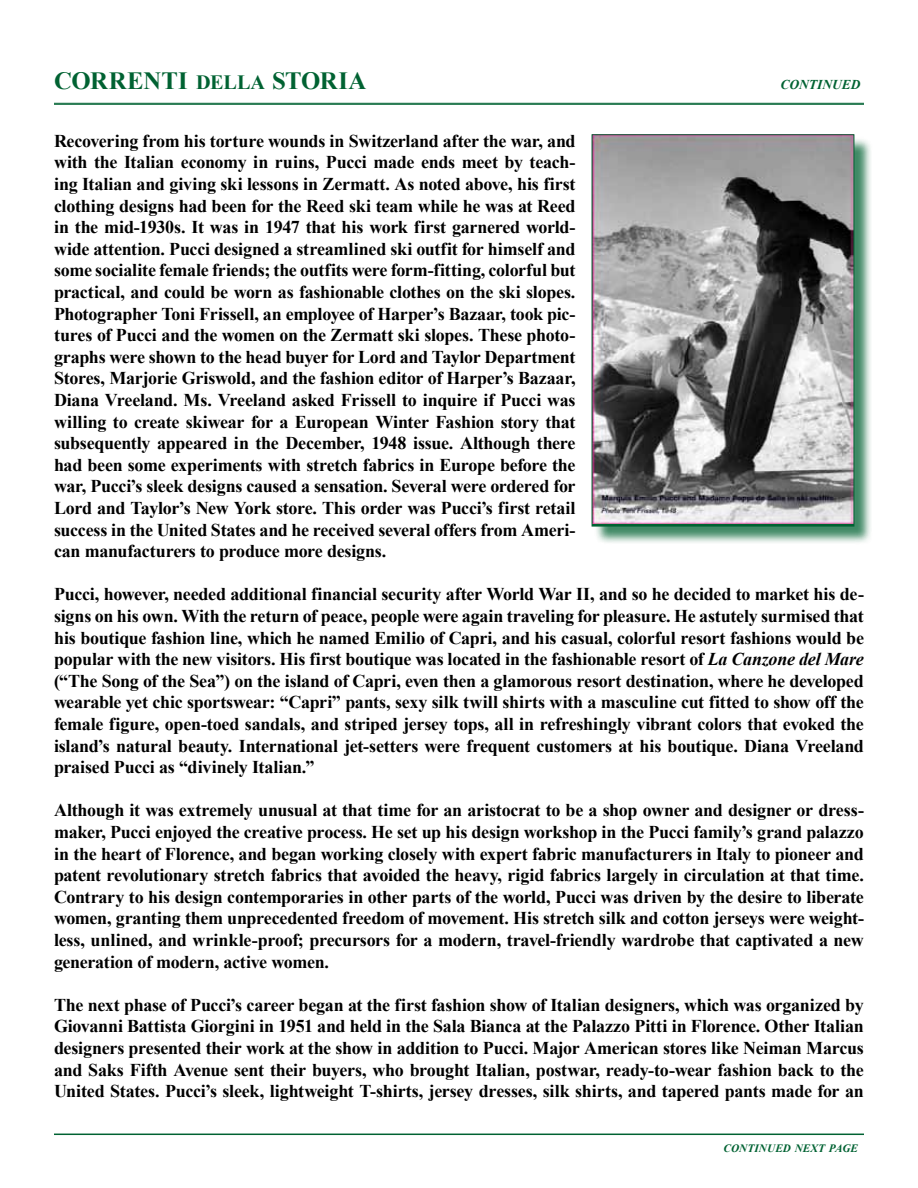
<style>
.page{position:relative;width:918px;height:1188px;background:#fff}
.page>*{position:absolute;margin:0;border:0;box-sizing:border-box;transform-origin:0 0}
.t1{font:700 24.75px "Times New Roman";letter-spacing:.005em;color:#006232}
.t2{font:700 18px/21.6px "Times New Roman";letter-spacing:-.015em;color:#000;text-align:justify}
.t3{font:italic 700 13.5px "Times New Roman";color:#006232}
.t4{font:italic 700 11.25px "Times New Roman";letter-spacing:.01em;color:#006232}
.s1{font-size:20.25px}
.s2{font-style:italic}
</style>
<div class="page">
<hr style="left:54px;top:103px;width:810px;height:1px;background:#006232">
<hr style="left:54px;top:104px;width:810px;height:1px;background:#006232">
<hr style="left:54px;top:1134px;width:810px;height:1px;background:#006232">
<div style="left:594px;top:137px;width:279px;height:408px;background:#006232;opacity:.75"></div>
<img style="left:594px;top:137px;width:258px;height:387px">
<div style="left:592px;top:135px;width:262px;height:391px;border:1px solid #006232"></div>
<h1 class="t1" style="left:54px;top:63px;width:314px">CORRENTI <span class="s1">DELLA</span> STORIA</h1>
<p class="t3" style="left:781px;top:75px;width:81px">CONTINUED</p>
<p class="t2" style="left:54px;top:129px;width:523px">Recovering from his torture wounds in Switzerland after the war, and with the Italian economy in ruins, Pucci made ends meet by teach&shy;ing Italian and giving ski lessons in Zermatt. As noted above, his first clothing designs had been for the Reed ski team while he was at Reed in the mid-1930s. It was in 1947 that his work first garnered world&shy;wide attention. Pucci designed a streamlined ski outfit for himself and some socialite female friends; the outfits were form-fitting, colorful but practical, and could be worn as fashionable clothes on the ski slopes.<br>Photographer Toni Frissell, an employee of Harper’s Bazaar, took pic&shy;tures of Pucci and the women on the Zermatt ski slopes. These photo&shy;graphs were shown to the head buyer for Lord and Taylor Department Stores, Marjorie Griswold, and the fashion editor of Harper’s Bazaar, Diana Vreeland. Ms. Vreeland asked Frissell to inquire if Pucci was willing to create skiwear for a European Winter Fashion story that subsequently appeared in the December, 1948 issue. Although there had been some experiments with stretch fabrics in Europe before the war, Pucci’s sleek designs caused a sensation. Several were ordered for Lord and Taylor’s New York store. This order was Pucci’s first retail success in the United States and he received several offers from Ameri&shy;can manufacturers to produce more designs.</p>
<p class="t2" style="left:54px;top:583px;width:812px">Pucci, however, needed additional financial security after World War II, and so he decided to market his de&shy;signs on his own. With the return of peace, people were again traveling for pleasure. He astutely surmised that his boutique fashion line, which he named Emilio of Capri, and his casual, colorful resort fashions would be popular with the new visitors. His first boutique was located in the fashionable resort of <span class="s2">La Canzone del Mare </span>(“The Song of the Sea”) on the island of Capri, even then a glamorous resort destination, where he developed wearable yet chic sportswear: “Capri” pants, sexy silk twill shirts with a masculine cut fitted to show off the female figure, open-toed sandals, and striped jersey tops, all in refreshingly vibrant colors that evoked the island’s natural beauty. International jet-setters were frequent customers at his boutique. Diana Vreeland praised Pucci as “divinely Italian.”</p>
<p class="t2" style="left:54px;top:799px;width:811px">Although it was extremely unusual at that time for an aristocrat to be a shop owner and designer or dress&shy;maker, Pucci enjoyed the creative process. He set up his design workshop in the Pucci family’s grand palazzo in the heart of Florence, and began working closely with expert fabric manufacturers in Italy to pioneer and patent revolutionary stretch fabrics that avoided the heavy, rigid fabrics largely in circulation at that time.<br>Contrary to his design contemporaries in other parts of the world, Pucci was driven by the desire to liberate women, granting them unprecedented freedom of movement. His stretch silk and cotton jerseys were weight&shy;less, unlined, and wrinkle-proof; precursors for a modern, travel-friendly wardrobe that captivated a new generation of modern, active women.</p>
<p class="t2" style="left:54px;top:993px;width:811px">The next phase of Pucci’s career began at the first fashion show of Italian designers, which was organized by Giovanni Battista Giorgini in 1951 and held in the Sala Bianca at the Palazzo Pitti in Florence. Other Italian designers presented their work at the show in addition to Pucci. Major American stores like Neiman Marcus and Saks Fifth Avenue sent their buyers, who brought Italian, postwar, ready-to-wear fashion back to the United States. Pucci’s sleek, lightweight T-shirts, jersey dresses, silk shirts, and tapered pants made for an</p>
<p class="t4" style="left:723px;top:1141px;width:136px">CONTINUED NEXT PAGE</p>
</div>
